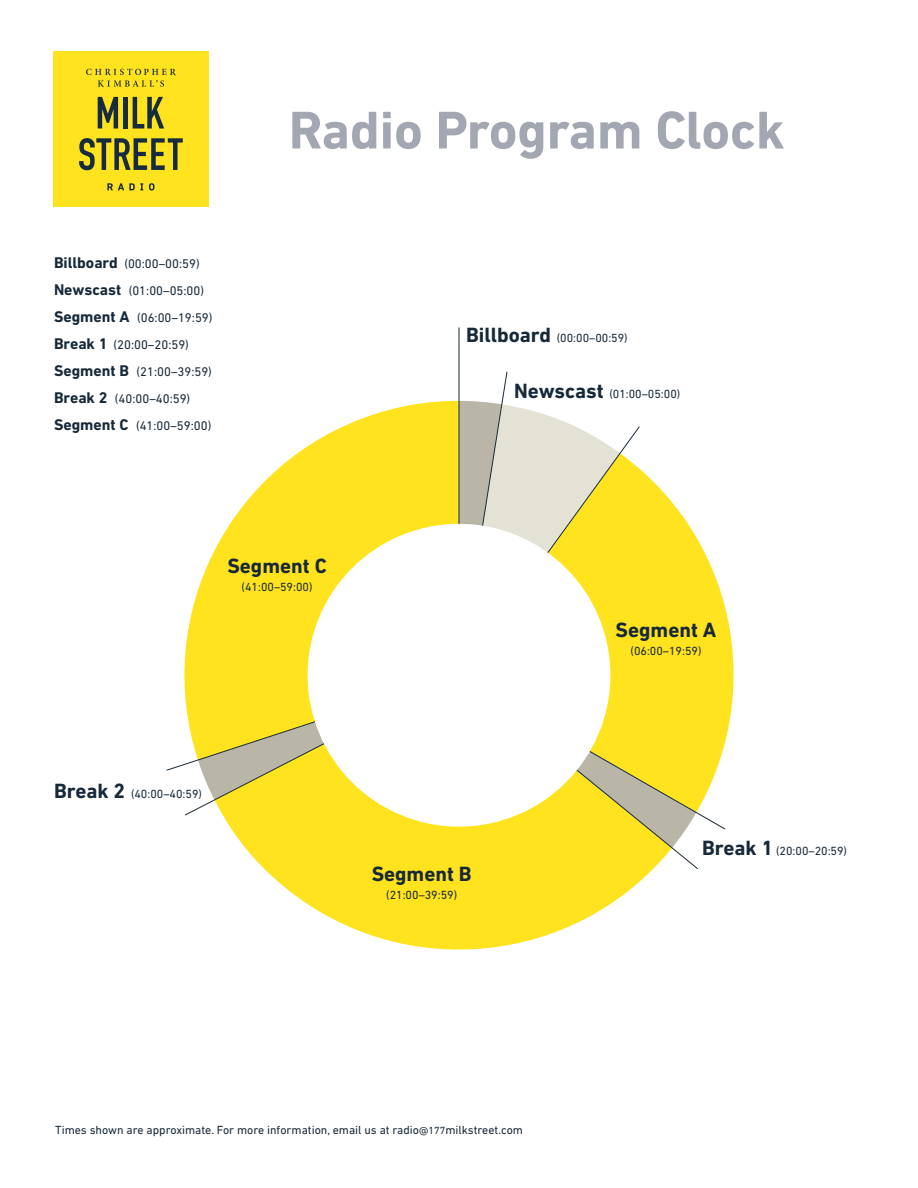
<style>
.page{position:relative;width:918px;height:1188px;background:#fff}
.page>*{position:absolute;margin:0;border:0;box-sizing:border-box;transform-origin:0 0}
.t1{font:700 54px "DIN Next LT Pro";color:#a2a7b2}
.t2{font:700 21px "DIN Next LT Pro";color:#172938}
.t3{font:12.75px "DIN Next LT Pro";color:#172938}
.t4{font:12px "DIN Next LT Pro";color:#172938}
.s1{font-weight:700;font-size:15.75px}
.s2{font-weight:700;font-size:21px}
.s3{font-size:10.5px}
</style>
<div class="page">
<div style="left:53px;top:51px;width:156px;height:156px;background:#ffe31e"></div>
<svg style="left:86px;top:69px;width:90px;height:18px"></svg>
<svg style="left:98px;top:97px;width:20px;height:32px"></svg>
<div style="left:123px;top:97px;width:5px;height:32px;background:#172b3f"></div>
<svg style="left:133px;top:97px;width:31px;height:32px"></svg>
<svg style="left:79px;top:138px;width:104px;height:32px"></svg>
<svg style="left:107px;top:183px;width:36px;height:7px"></svg>
<svg style="left:149px;top:183px;width:6px;height:8px"></svg>
<svg style="left:265px;top:870px;width:387px;height:80px;fill:#ffe31e"></svg>
<svg style="left:726px;top:611px;width:8px;height:127px"></svg>
<hr style="left:459px;top:327px;width:1px;height:253px;background:#172938">
<svg style="left:166px;top:371px;width:560px;height:499px"></svg>
<div style="left:308px;top:524px;width:302px;height:303px;background:#fff;border-radius:50%"></div>
<p class="t3" style="left:54px;top:257px;width:147px"><span class="s1">Billboard</span> (00:00–00:59)</p>
<p class="t3" style="left:54px;top:284px;width:152px"><span class="s1">Newscast</span> (01:00–05:00)</p>
<p class="t3" style="left:54px;top:311px;width:160px"><span class="s1">Segment A</span> (06:00–19:59)</p>
<p class="t3" style="left:54px;top:338px;width:136px"><span class="s1">Break 1</span> (20:00–20:59)</p>
<p class="t3" style="left:54px;top:365px;width:159px"><span class="s1">Segment B</span> (21:00–39:59)</p>
<p class="t3" style="left:54px;top:392px;width:138px"><span class="s1">Break 2</span> (40:00–40:59)</p>
<p class="t3" style="left:54px;top:419px;width:159px"><span class="s1">Segment C</span> (41:00–59:00)</p>
<p class="t1" style="left:289px;top:99px;width:497px">Radio Program Clock</p>
<p class="t4" style="left:466px;top:331px;width:163px"><span class="s2">Billboard</span> (00:00–00:59)</p>
<p class="t4" style="left:514px;top:387px;width:168px"><span class="s2">Newscast</span> (01:00–05:00)</p>
<p class="t2" style="left:227px;top:554px;width:101px">Segment C</p>
<p class="t4" style="left:242px;top:580px;width:72px">(41:00–59:00)</p>
<p class="t2" style="left:616px;top:618px;width:102px">Segment A</p>
<p class="t4" style="left:631px;top:644px;width:72px">(06:00–19:59)</p>
<p class="t4" style="left:54px;top:787px;width:149px"><span class="s2">Break 2</span> (40:00–40:59)</p>
<p class="t2" style="left:372px;top:862px;width:102px">Segment B</p>
<p class="t4" style="left:386px;top:888px;width:72px">(21:00–39:59)</p>
<p class="t4" style="left:702px;top:844px;width:147px"><span class="s2">Break 1</span> (20:00–20:59)</p>
<p class="t4" style="left:55px;top:1123px;width:469px">Times shown are approximate. For more information, email us at radio<span class="s3">@177</span>milkstreet.com</p>
</div>
